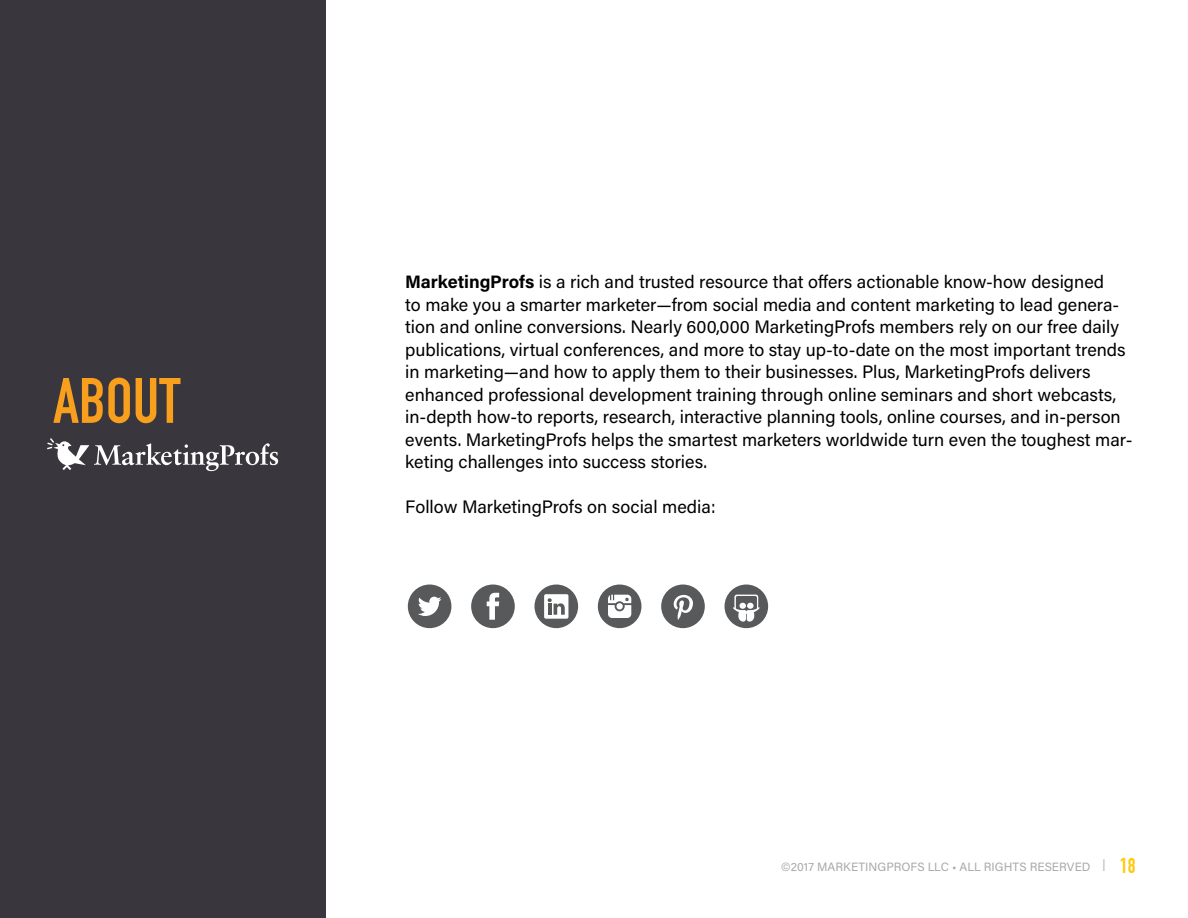
<style>
.page{position:relative;width:1188px;height:918px;background:#fff}
.page>*{position:absolute;margin:0;border:0;box-sizing:border-box;transform-origin:0 0}
.t1{font:63px "DIN Engschrift Std";color:#f99f1e}
.t2{font:18px/22.5px "Acumin Pro";color:#000}
.t3{font:12px "Acumin Pro";color:#a7a9ac}
.s1{font-weight:700}
.s2{font-weight:200;font-size:16.8px}
.s3{font-family:"DIN Engschrift Std";font-size:21px;color:#ffc90d}
</style>
<div class="page">
<div style="left:0;top:0;width:326px;height:918px;background:#39373d"></div>
<svg style="left:471px;top:585px;width:44px;height:43px"></svg>
<svg style="left:408px;top:585px;width:43px;height:43px"></svg>
<svg style="left:535px;top:585px;width:43px;height:43px"></svg>
<hr style="left:548px;top:604px;width:4px;height:11px;background:#58595b">
<svg style="left:661px;top:585px;width:44px;height:43px"></svg>
<svg style="left:598px;top:585px;width:43px;height:43px"></svg>
<svg style="left:725px;top:585px;width:43px;height:43px"></svg>
<svg style="left:47px;top:438px;width:231px;height:33px"></svg>
<h1 class="t1" style="left:53px;top:364px;width:129px">ABOUT</h1>
<p class="t2" style="left:405px;top:270px;width:729px"><span class="s1">MarketingProfs</span> is a rich and trusted resource that offers actionable know-how designed<br>to make you a smarter marketer—from social media and content marketing to lead genera&shy;tion and online conversions. Nearly 600,000 MarketingProfs members rely on our free daily publications, virtual conferences, and more to stay up-to-date on the most important trends in marketing—and how to apply them to their businesses. Plus, MarketingProfs delivers enhanced professional development training through online seminars and short webcasts, in-depth how-to reports, research, interactive planning tools, online courses, and in-person events. MarketingProfs helps the smartest marketers worldwide turn even the toughest mar&shy;keting challenges into success stories.</p>
<p class="t2" style="left:405px;top:495px;width:312px">Follow MarketingProfs on social media:</p>
<p class="t3" style="left:781px;top:858px;width:356px">©2017 MARKETINGPROFS LLC • ALL RIGHTS RESERVED <span class="s2">I</span> <span class="s3">18</span></p>
</div>
